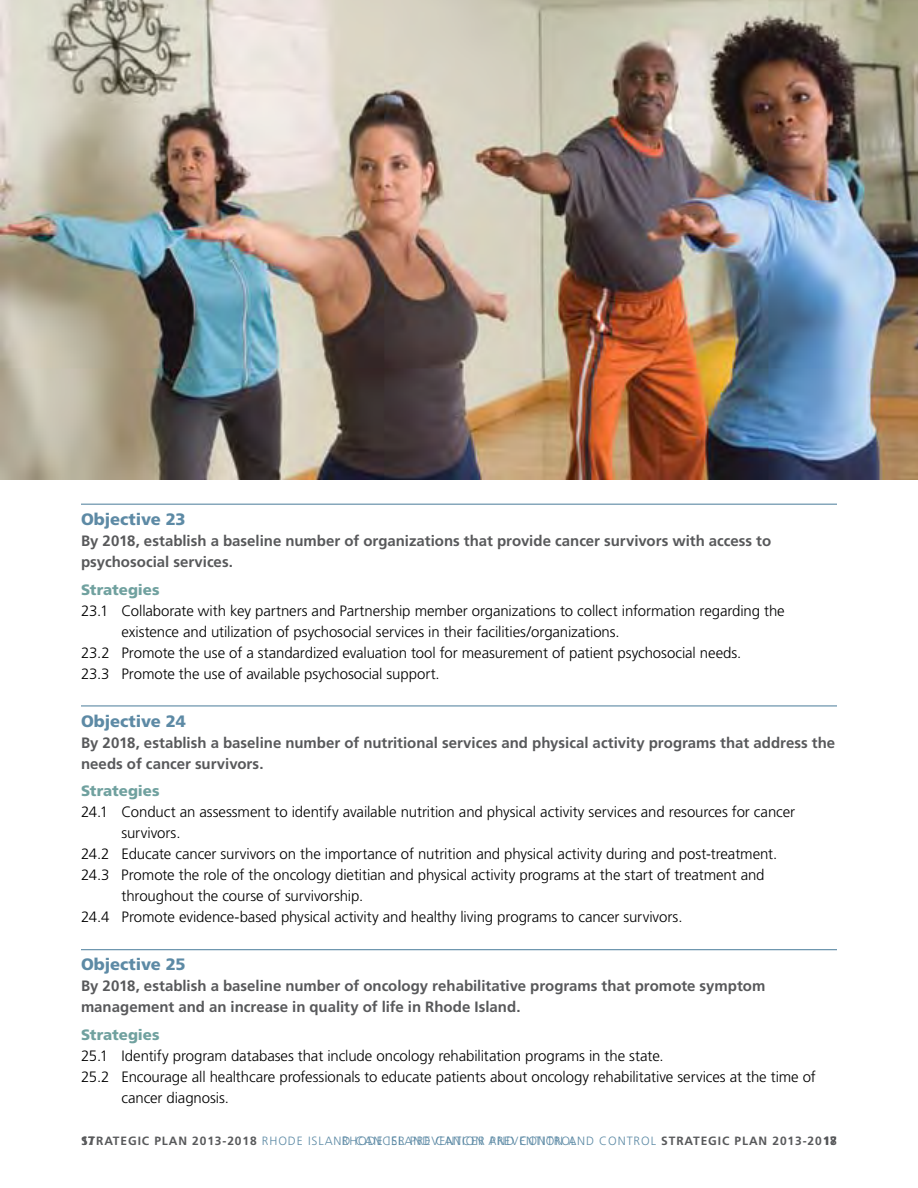
<style>
.page{position:relative;width:918px;height:1188px;background:#fff}
.page>*{position:absolute;margin:0;border:0;box-sizing:border-box;transform-origin:0 0}
.Objective{font:900 16.5px "Frutiger";letter-spacing:-.01em;color:#5d8aa5}
.Body_Copy{font:300 15px/21px "Frutiger";letter-spacing:-.005em;color:#000}
.Body_Copy-2{font:700 15px/21px "Frutiger";color:#58595b}
.Body_Copy-3{font:900 15px "Frutiger";letter-spacing:-.005em;color:#70a19f}
.t1{font:300 12px "Frutiger";letter-spacing:.075em;color:#5d8aa5}
.s1{font-weight:700;color:#58595b}
</style>
<div class="page">
<hr style="left:81px;top:504px;width:756px;height:1px;background:#5d8aa5">
<hr style="left:81px;top:705px;width:756px;height:1px;background:#5d8aa5">
<hr style="left:81px;top:949px;width:756px;height:1px;background:#5d8aa5">
<img style="left:0;top:0;width:918px;height:480px">
<h3 class="Objective" style="left:81px;top:509px;width:106px">Objective 23</h3>
<p class="Body_Copy-2" style="left:81px;top:530px;width:692px">By 2018, establish a baseline number of organizations that provide cancer survivors with access to psychosocial services.</p>
<p class="Body_Copy-3" style="left:81px;top:580px;width:80px">Strategies</p>
<p class="Body_Copy" style="left:122px;top:600px;width:665px;text-indent:-40px">23.1 Collaborate with key partners and Partnership member organizations to collect information regarding the existence and utilization of psychosocial services in their facilities/organizations.</p>
<p class="Body_Copy" style="left:81px;top:642px;width:662px">23.2 Promote the use of a standardized evaluation tool for measurement of patient psychosocial needs.</p>
<p class="Body_Copy" style="left:81px;top:663px;width:360px">23.3 Promote the use of available psychosocial support.</p>
<h3 class="Objective" style="left:81px;top:711px;width:106px">Objective 24</h3>
<p class="Body_Copy-2" style="left:81px;top:732px;width:756px">By 2018, establish a baseline number of nutritional services and physical activity programs that address the needs of cancer survivors.</p>
<p class="Body_Copy-3" style="left:81px;top:782px;width:80px">Strategies</p>
<p class="Body_Copy" style="left:121px;top:802px;width:675px;text-indent:-40px">24.1 Conduct an assessment to identify available nutrition and physical activity services and resources for cancer survivors.</p>
<p class="Body_Copy" style="left:81px;top:844px;width:698px">24.2 Educate cancer survivors on the importance of nutrition and physical activity during and post-treatment.</p>
<p class="Body_Copy" style="left:122px;top:865px;width:645px;text-indent:-40px">24.3 Promote the role of the oncology dietitian and physical activity programs at the start of treatment and throughout the course of survivorship.</p>
<p class="Body_Copy" style="left:81px;top:907px;width:603px">24.4 Promote evidence-based physical activity and healthy living programs to cancer survivors.</p>
<h3 class="Objective" style="left:81px;top:955px;width:106px">Objective 25</h3>
<p class="Body_Copy-2" style="left:81px;top:976px;width:686px">By 2018, establish a baseline number of oncology rehabilitative programs that promote symptom management and an increase in quality of life in Rhode Island.</p>
<p class="Body_Copy-3" style="left:81px;top:1026px;width:80px">Strategies</p>
<p class="Body_Copy" style="left:81px;top:1046px;width:584px">25.1 Identify program databases that include oncology rehabilitation programs in the state.</p>
<p class="Body_Copy" style="left:122px;top:1067px;width:696px;text-indent:-40px">25.2 Encourage all healthcare professionals to educate patients about oncology rehabilitative services at the time of cancer diagnosis.</p>
<p class="t1" style="left:81px;top:1134px;width:497px"><span class="s1">17STRATEGIC PLAN 2013-2018</span> RHODE ISLAND CANCER PREVENTION AND CONTROL</p>
<p class="t1" style="left:342px;top:1135px;width:497px">RHODE ISLAND CANCER PREVENTION AND CONTROL <span class="s1">STRATEGIC PLAN 2013-20 817</span></p>
</div>
